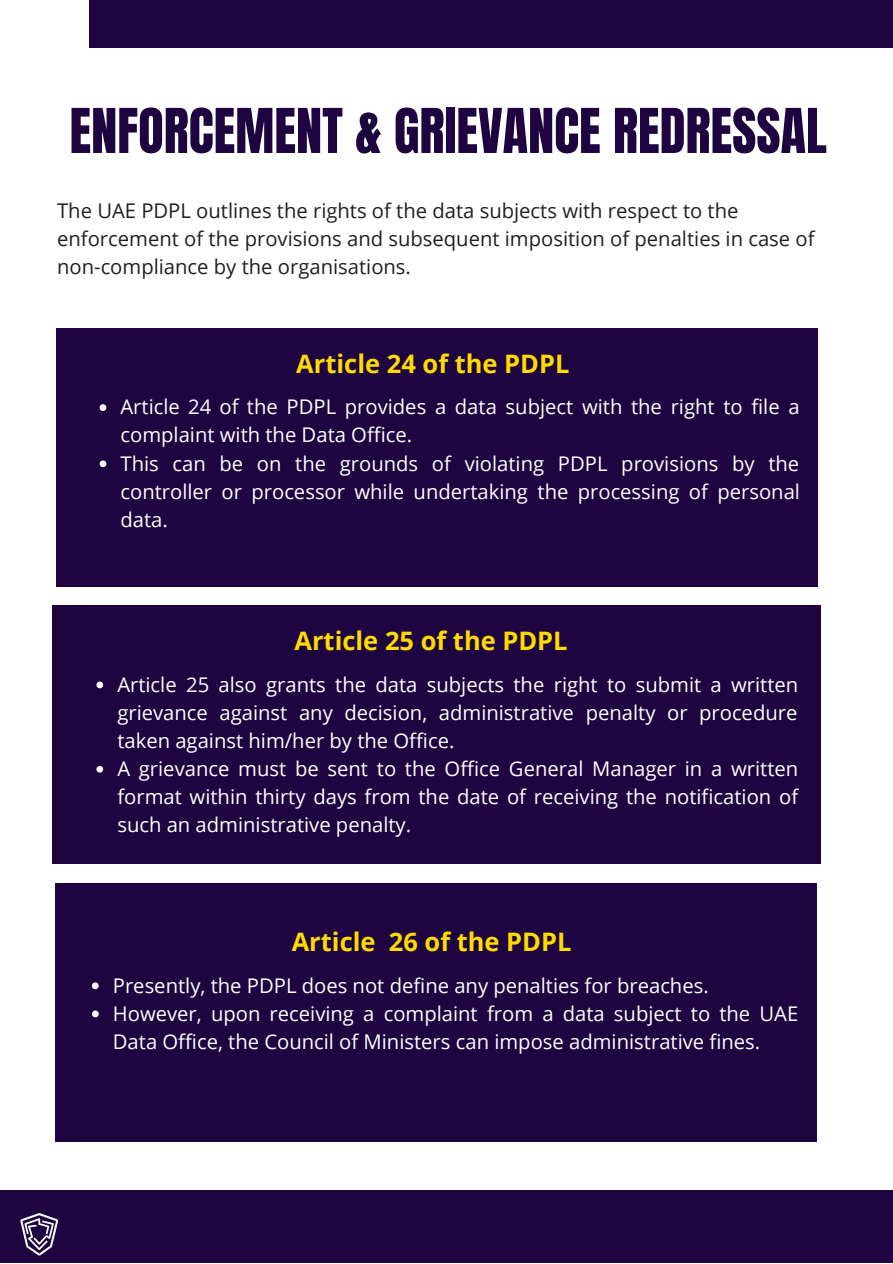
<style>
.page{position:relative;width:893px;height:1264px;background:#fff}
.page>*{position:absolute;margin:0;border:0;box-sizing:border-box;transform-origin:0 0}
.t1{font:52.5px "Anton";color:#1e0441}
.t2{font:700 25.5px "Open Sans";color:#ffdc00}
.t3{font:20.25px/28px "Open Sans";color:#fff}
.t4{font:20.25px/28px "Open Sans";color:#231f20}
</style>
<div class="page">
<div style="left:0;top:1189px;width:892px;height:73px;background:#1e0441"></div>
<img style="left:21px;top:1213px;width:38px;height:42px">
<div style="left:56px;top:328px;width:761px;height:258px;background:#1e0441"></div>
<svg style="left:100px;top:404px;width:6px;height:7px"></svg>
<svg style="left:100px;top:460px;width:6px;height:7px"></svg>
<div style="left:53px;top:606px;width:767px;height:258px;background:#1e0441"></div>
<svg style="left:96px;top:681px;width:7px;height:7px"></svg>
<svg style="left:96px;top:765px;width:7px;height:7px"></svg>
<div style="left:55px;top:883px;width:761px;height:258px;background:#1e0441"></div>
<svg style="left:92px;top:982px;width:7px;height:7px"></svg>
<svg style="left:92px;top:1010px;width:7px;height:7px"></svg>
<div style="left:89px;top:0;width:803px;height:47px;background:#1e0441"></div>
<h1 class="t1" style="left:69px;top:93px;width:758px">ENFORCEMENT &amp; GRIEVANCE REDRESSAL</h1>
<p class="t4" style="left:57px;top:196px;width:758px">The UAE PDPL outlines the rights of the data subjects with respect to the enforcement of the provisions and subsequent imposition of penalties in case of non-compliance by the organisations.</p>
<p class="t2" style="left:296px;top:346px;width:275px">Article 24 of the PDPL</p>
<p class="t3" style="left:120px;top:392px;width:681px">Article 24 of the PDPL provides a data subject with the right to file a complaint with the Data Office.<br>This can be on the grounds of violating PDPL provisions by the controller or processor while undertaking the processing of personal data.</p>
<p class="t2" style="left:294px;top:623px;width:275px">Article 25 of the PDPL</p>
<p class="t3" style="left:117px;top:669px;width:682px">Article 25 also grants the data subjects the right to submit a written grievance against any decision, administrative penalty or procedure taken against him/her by the Office.<br>A grievance must be sent to the Office General Manager in a written format within thirty days from the date of receiving the notification of such an administrative penalty.</p>
<p class="t2" style="left:292px;top:923px;width:281px">Article 26 of the PDPL</p>
<p class="t3" style="left:113px;top:970px;width:686px">Presently, the PDPL does not define any penalties for breaches.<br>However, upon receiving a complaint from a data subject to the UAE<br>Data Office, the Council of Ministers can impose administrative fines.</p>
</div>
